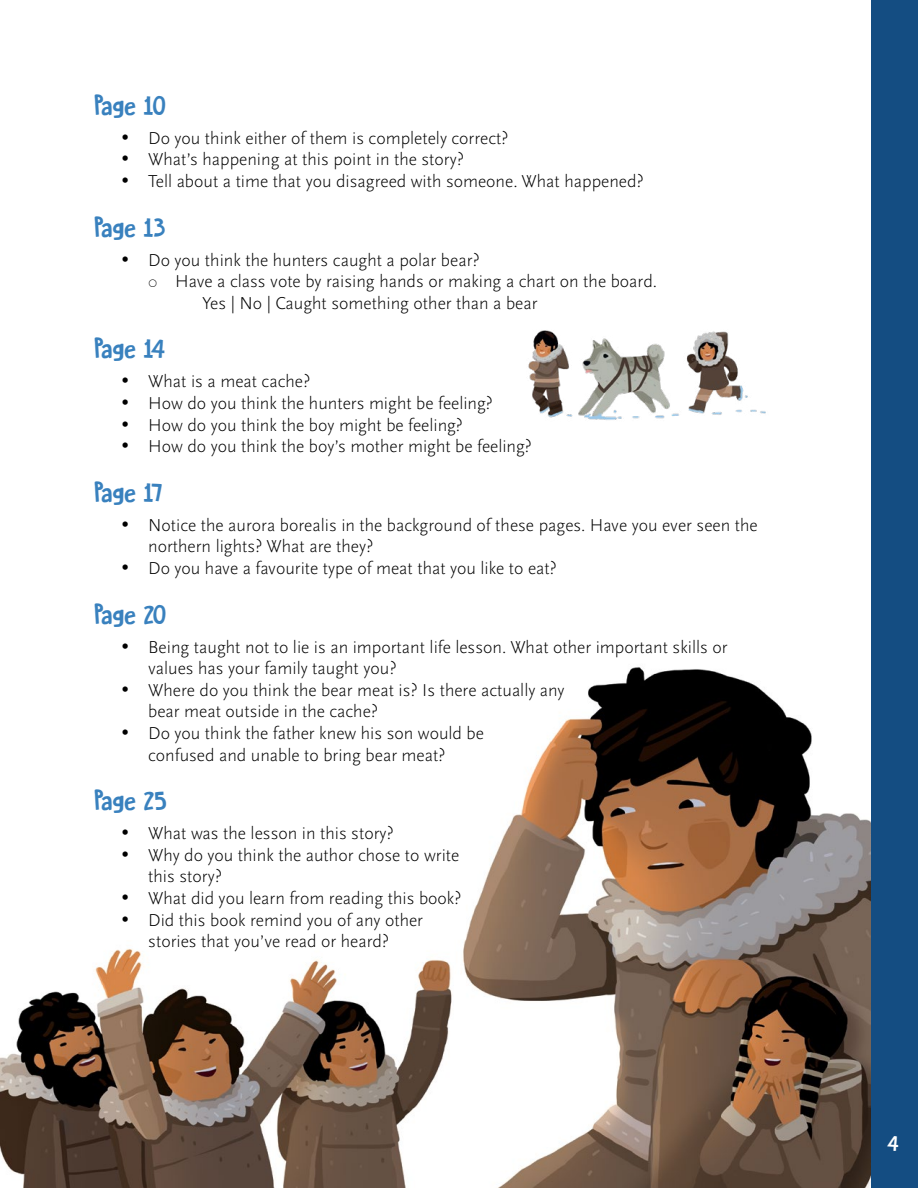
<style>
.page{position:relative;width:918px;height:1188px;background:#fff}
.page>*{position:absolute;margin:0;border:0;box-sizing:border-box;transform-origin:0 0}
.t1{font:24px "Butterfly Ball";color:#3981be}
.t2{font:19.5px "Butterfly Ball";color:#fff}
.t3{font:300 18px/21.6px "Scala Sans Pro";color:#000}
</style>
<div class="page">
<img style="left:463px;top:667px;width:408px;height:521px">
<img style="left:528px;top:330px;width:238px;height:90px">
<img style="left:0;top:949px;width:452px;height:239px">
<div style="left:871px;top:0;width:47px;height:1188px;background:#144d82"></div>
<h1 class="t1" style="left:94px;top:88px;width:73px">Page 10</h1>
<p class="t3" style="left:121px;top:127px;width:389px">• Do you think either of them is completely correct?</p>
<p class="t3" style="left:121px;top:149px;width:344px">• What’s happening at this point in the story?</p>
<p class="t3" style="left:121px;top:170px;width:524px">• Tell about a time that you disagreed with someone. What happened?</p>
<h1 class="t1" style="left:94px;top:209px;width:73px">Page 13</h1>
<p class="t3" style="left:121px;top:249px;width:360px">• Do you think the hunters caught a polar bear?</p>
<p class="t3" style="left:175px;top:271px;width:483px">Have a class vote by raising hands or making a chart on the board.</p>
<p class="t3" style="left:202px;top:292px;width:337px">Yes | No | Caught something other than a bear</p>
<h1 class="t1" style="left:94px;top:331px;width:72px">Page 14</h1>
<p class="t3" style="left:121px;top:371px;width:191px">• What is a meat cache?</p>
<p class="t3" style="left:121px;top:392px;width:373px">• How do you think the hunters might be feeling?</p>
<p class="t3" style="left:121px;top:414px;width:343px">• How do you think the boy might be feeling?</p>
<p class="t3" style="left:121px;top:436px;width:412px">• How do you think the boy’s mother might be feeling?</p>
<h1 class="t1" style="left:94px;top:475px;width:70px">Page 17</h1>
<p class="t3" style="left:148px;top:514px;width:611px;text-indent:-27px">• Notice the aurora borealis in the background of these pages. Have you ever seen the northern lights? What are they?</p>
<p class="t3" style="left:121px;top:557px;width:437px">• Do you have a favourite type of meat that you like to eat?</p>
<h1 class="t1" style="left:94px;top:596px;width:74px">Page 20</h1>
<p class="t3" style="left:148px;top:636px;width:581px;text-indent:-27px">• Being taught not to lie is an important life lesson. What other important skills or values has your family taught you?</p>
<p class="t3" style="left:148px;top:679px;width:418px;text-indent:-27px">• Where do you think the bear meat is? Is there actually any bear meat outside in the cache?</p>
<p class="t3" style="left:148px;top:722px;width:337px;text-indent:-27px">• Do you think the father knew his son would be confused and unable to bring bear meat?</p>
<h1 class="t1" style="left:94px;top:783px;width:74px">Page 25</h1>
<p class="t3" style="left:121px;top:823px;width:274px">• What was the lesson in this story?</p>
<p class="t3" style="left:148px;top:844px;width:313px;text-indent:-27px">• Why do you think the author chose to write this story?</p>
<p class="t3" style="left:121px;top:887px;width:342px">• What did you learn from reading this book?</p>
<p class="t3" style="left:121px;top:909px;width:303px;text-align:center">• Did this book remind you of any other stories that you’ve read or heard?</p>
<p class="t2" style="left:887px;top:1129px;width:13px">4</p>
</div>
